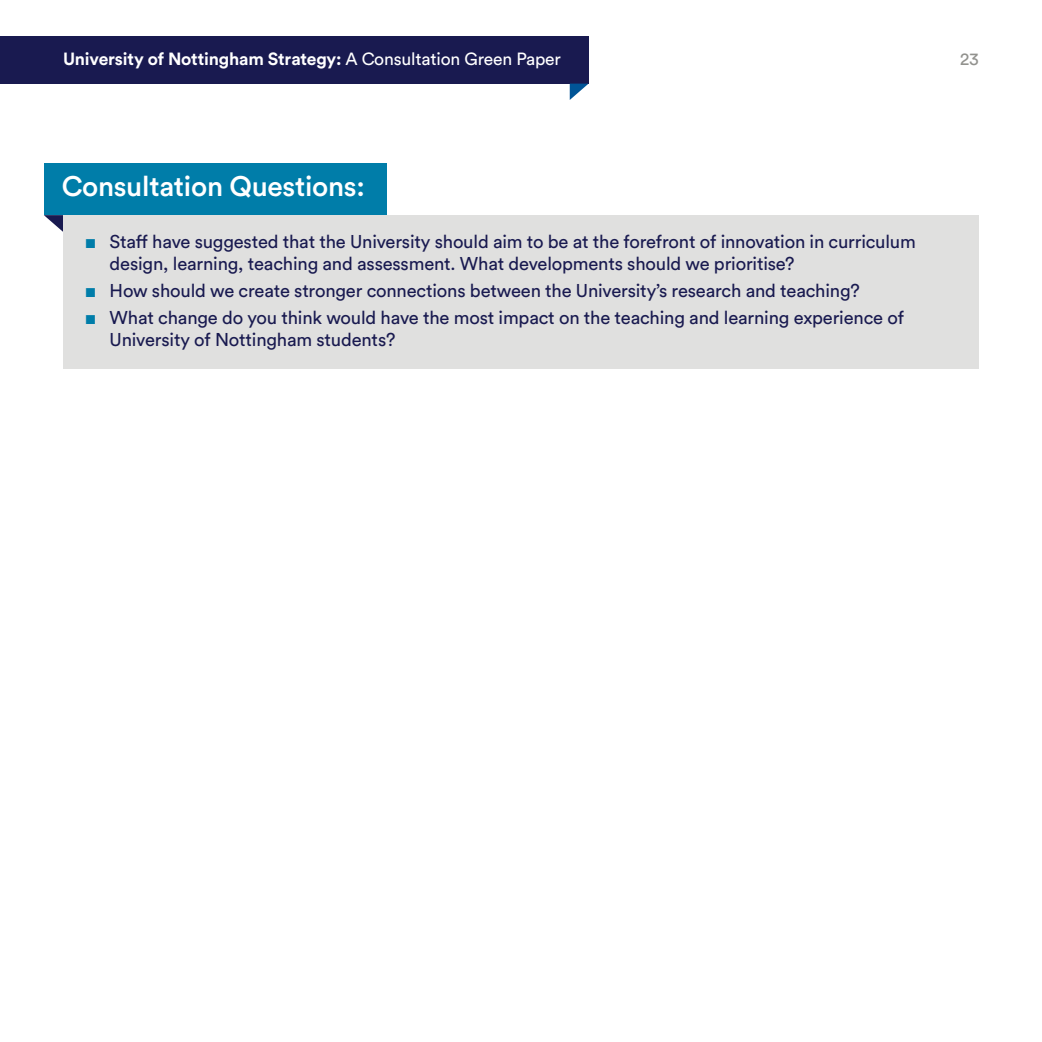
<style>
.page{position:relative;width:1042px;height:1042px;background:#fff}
.page>*{position:absolute;margin:0;border:0;box-sizing:border-box;transform-origin:0 0}
.t1{font:500 28px "Circular Pro";letter-spacing:-.01em;color:#fff}
.t2{font:18.38px/22.1px "Circular Pro";letter-spacing:-.01em;color:#191a50}
.t3{font:700 17.5px "Circular Pro";letter-spacing:-.01em;color:#fff}
.t4{font:17.5px "Circular Pro";color:#92928e}
.s1{font-weight:400}
.s2{font-family:"Arial";font-size:19.25px;color:#007da9}
</style>
<div class="page">
<div style="left:0;top:36px;width:588px;height:48px;background:#191a50"></div>
<svg style="left:570px;top:84px;width:18px;height:16px"></svg>
<div style="left:44px;top:164px;width:342px;height:51px;background:#007da9"></div>
<svg style="left:44px;top:215px;width:19px;height:17px"></svg>
<div style="left:63px;top:215px;width:916px;height:154px;background:#e0e0df"></div>
<p class="t3" style="left:63px;top:47px;width:499px">University of Nottingham Strategy: <span class="s1">A Consultation Green Paper</span></p>
<p class="t4" style="left:960px;top:47px;width:20px">23</p>
<h1 class="t1" style="left:62px;top:168px;width:305px">Consultation Questions:</h1>
<p class="t2" style="left:110px;top:230px;width:808px;text-indent:-25px"><span class="s2">■</span> Staff have suggested that the University should aim to be at the forefront of innovation in curriculum design, learning, teaching and assessment. What developments should we prioritise?</p>
<p class="t2" style="left:85px;top:279px;width:776px"><span class="s2">■</span> How should we create stronger connections between the University’s research and teaching?</p>
<p class="t2" style="left:110px;top:306px;width:796px;text-indent:-25px"><span class="s2">■</span> What change do you think would have the most impact on the teaching and learning experience of<br>University of Nottingham students?</p>
</div>
